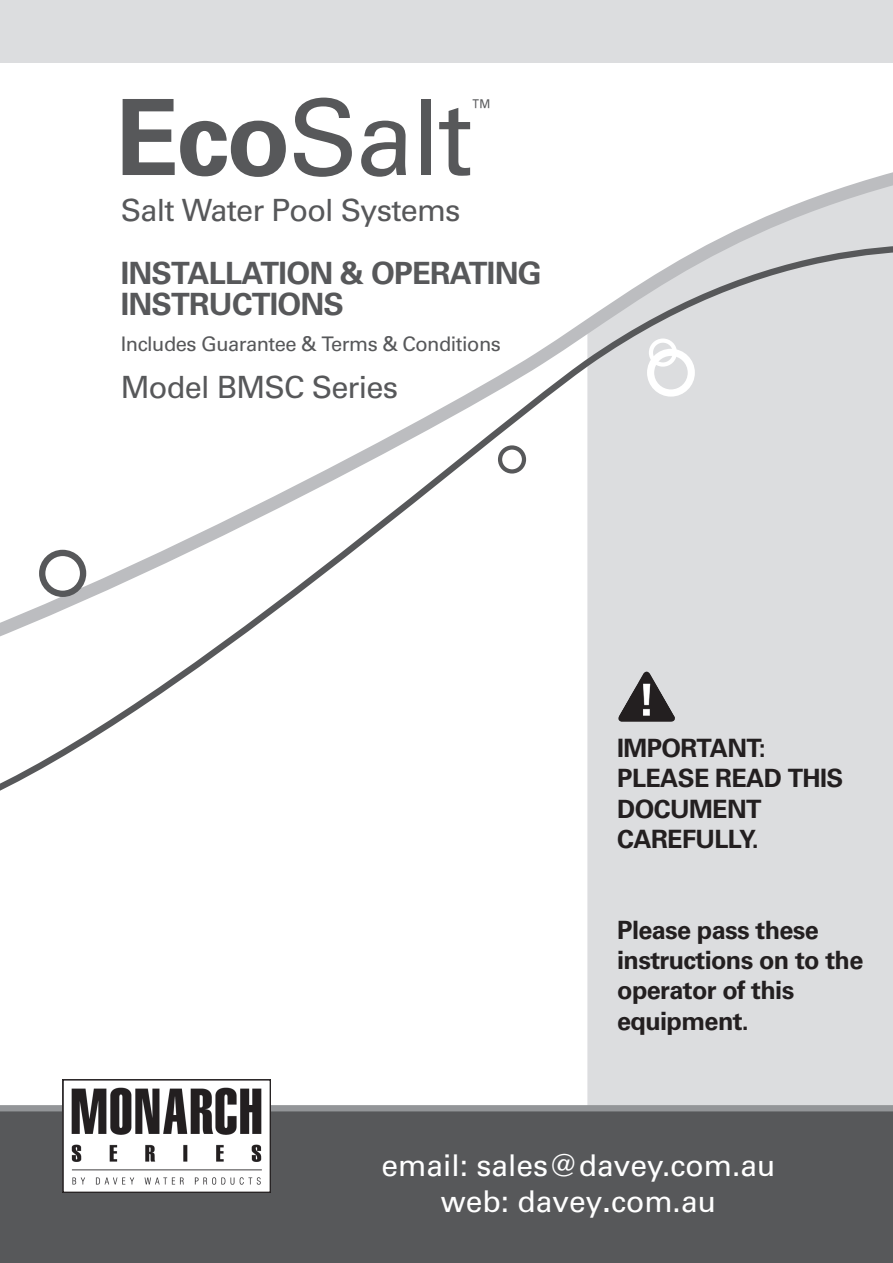
<style>
.page{position:relative;width:893px;height:1263px;background:#fff}
.page>*{position:absolute;margin:0;border:0;box-sizing:border-box;transform-origin:0 0}
.t1{font:105.15px "Univers";color:#57585a}
.t2{font:30.6px "Univers";letter-spacing:-.025em;color:#57585a}
.t3{font:700 30.6px/31.5px "Univers";letter-spacing:-.025em;color:#57585a}
.t4{font:30px/36px "Univers";color:#fff;text-align:center}
.t5{font:700 25.2px/30.3px "Univers";letter-spacing:-.025em;color:#231f20}
.t6{font:24.6px "Univers";color:#57585a}
.t7{font:20.1px "Univers";letter-spacing:-.025em;color:#57585a}
.s1{font-weight:700}
</style>
<div class="page">
<div style="left:587px;top:832px;width:306px;height:273px;background:#dcdddf"></div>
<svg style="left:754px;top:172px;width:139px;height:50px"></svg>
<svg style="left:0;top:222px;width:893px;height:610px"></svg>
<div style="left:0;top:1108px;width:893px;height:155px;background:#57585a"></div>
<div style="left:0;top:1105px;width:893px;height:6px;background:#939598"></div>
<div style="left:0;top:0;width:893px;height:63px;background:#dcdddf"></div>
<div style="left:498px;top:445px;width:28px;height:28px;border:4px solid #57585a;border-radius:50%"></div>
<div style="left:39px;top:550px;width:47px;height:47px;border:6px solid #57585a;border-radius:50%"></div>
<div style="left:649px;top:338px;width:28px;height:29px;border:4px solid #fff;border-radius:50%"></div>
<div style="left:647px;top:349px;width:48px;height:48px;border:7px solid #fff;border-radius:50%"></div>
<img style="left:618px;top:672px;width:57px;height:50px">
<img style="left:65px;top:1087px;width:204px;height:104px">
<div style="left:63px;top:1079px;width:208px;height:114px;border:1px solid #231f20"></div>
<h1 class="t1" style="left:115px;top:75px;width:360px"><span class="s1">Eco</span>Salt</h1>
<p class="t6" style="left:470px;top:94px;width:26px">™</p>
<p class="t2" style="left:121px;top:192px;width:341px">Salt Water Pool Systems</p>
<p class="t3" style="left:121px;top:257px;width:422px">INSTALLATION &amp; OPERATING<br>INSTRUCTIONS</p>
<p class="t7" style="left:121px;top:332px;width:382px">Includes Guarantee &amp; Terms &amp; Conditions</p>
<p class="t2" style="left:121px;top:369px;width:279px">Model BMSC Series</p>
<p class="t5" style="left:617px;top:733px;width:228px">IMPORTANT:<br>PLEASE READ THIS<br>DOCUMENT<br>CAREFULLY.</p>
<p class="t5" style="left:617px;top:915px;width:248px">Please pass these instructions on to the operator of this equipment.</p>
<p class="t4" style="left:381px;top:1148px;width:395px">email: sales@davey.com.au web: davey<span class="s1">.</span>com.au</p>
</div>
